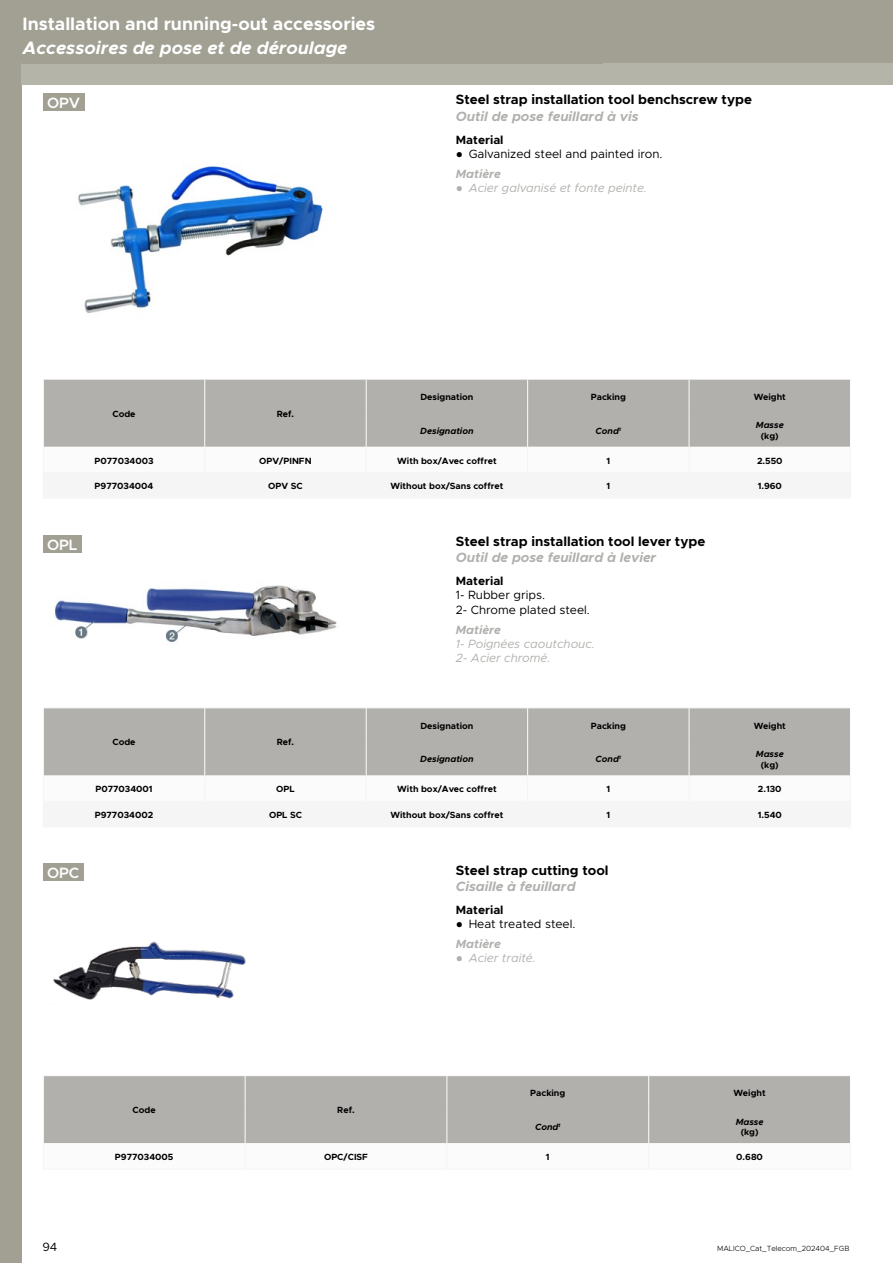
<style>
.page{position:relative;width:893px;height:1263px;background:#fff}
.page>*{position:absolute;margin:0;border:0;box-sizing:border-box;transform-origin:0 0}
.t1{font:700 18px "Metropolis";color:#fff}
.t2{font:italic 700 18px "Metropolis";color:#fff}
.t3{font:600 15px "Metropolis";letter-spacing:-.015em;color:#fff}
.t4{font:700 13.5px "Metropolis";color:#000}
.t5{font:italic 700 13.5px "Metropolis";color:#b1b0ad}
.t6{font:12px/19.8px "Metropolis";color:#000}
.t7{font:italic 12px/14.4px "Metropolis";color:#b1b0ad}
.t8{font:700 12px "Metropolis";color:#000}
.t9{font:italic 700 12px "Metropolis";color:#b1b0ad}
.t10{font:700 9px "Metropolis";color:#000}
.t11{font:italic 700 9px "Metropolis";color:#000}
.t12{font:300 7.5px "Metropolis";color:#000}
.s1{font-family:"Arial"}
.s2{font-weight:700;font-style:italic;color:#b1b0ad}
.s3{font-family:"Arial";font-style:normal}
</style>
<div class="page">
<div style="left:0;top:0;width:893px;height:64px;background:#a1a093"></div>
<div style="left:0;top:0;width:21px;height:1263px;background:#a1a093"></div>
<div style="left:21px;top:64px;width:872px;height:21px;background:#b5b4a9"></div>
<div style="left:43px;top:93px;width:41px;height:17px;background:#a1a093"></div>
<img style="left:78px;top:166px;width:245px;height:148px">
<div style="left:44px;top:380px;width:806px;height:67px;background:#b1b0ad"></div>
<hr style="left:204px;top:379px;width:1px;height:34px;background:#fdfdfd">
<hr style="left:204px;top:413px;width:1px;height:34px;background:#fdfdfd">
<hr style="left:366px;top:379px;width:1px;height:34px;background:#fdfdfd">
<hr style="left:527px;top:379px;width:1px;height:34px;background:#fdfdfd">
<hr style="left:689px;top:379px;width:1px;height:34px;background:#fdfdfd">
<hr style="left:366px;top:413px;width:1px;height:34px;background:#fdfdfd">
<hr style="left:527px;top:413px;width:1px;height:34px;background:#fdfdfd">
<hr style="left:689px;top:413px;width:1px;height:34px;background:#fdfdfd">
<hr style="left:43px;top:498px;width:162px;height:1px;background:#f5f5f6">
<hr style="left:205px;top:498px;width:161px;height:1px;background:#f5f5f6">
<hr style="left:366px;top:498px;width:162px;height:1px;background:#f5f5f6">
<hr style="left:528px;top:498px;width:161px;height:1px;background:#f5f5f6">
<hr style="left:689px;top:498px;width:162px;height:1px;background:#f5f5f6">
<div style="left:43px;top:535px;width:39px;height:17px;background:#a1a093"></div>
<img style="left:55px;top:585px;width:282px;height:57px">
<div style="left:44px;top:708px;width:806px;height:67px;background:#b1b0ad"></div>
<hr style="left:204px;top:708px;width:1px;height:34px;background:#fdfdfd">
<hr style="left:204px;top:742px;width:1px;height:33px;background:#fdfdfd">
<hr style="left:366px;top:708px;width:1px;height:34px;background:#fdfdfd">
<hr style="left:527px;top:708px;width:1px;height:34px;background:#fdfdfd">
<hr style="left:689px;top:708px;width:1px;height:34px;background:#fdfdfd">
<hr style="left:366px;top:742px;width:1px;height:33px;background:#fdfdfd">
<hr style="left:527px;top:742px;width:1px;height:33px;background:#fdfdfd">
<hr style="left:689px;top:742px;width:1px;height:33px;background:#fdfdfd">
<hr style="left:43px;top:826px;width:162px;height:1px;background:#f5f5f6">
<hr style="left:205px;top:826px;width:161px;height:1px;background:#f5f5f6">
<hr style="left:366px;top:826px;width:162px;height:1px;background:#f5f5f6">
<hr style="left:528px;top:826px;width:161px;height:1px;background:#f5f5f6">
<hr style="left:689px;top:826px;width:162px;height:1px;background:#f5f5f6">
<div style="left:43px;top:864px;width:40px;height:17px;background:#a1a093"></div>
<img style="left:53px;top:941px;width:193px;height:59px">
<div style="left:44px;top:1076px;width:806px;height:67px;background:#b1b0ad"></div>
<hr style="left:245px;top:1076px;width:1px;height:34px;background:#fdfdfd">
<hr style="left:245px;top:1110px;width:1px;height:33px;background:#fdfdfd">
<hr style="left:447px;top:1076px;width:1px;height:34px;background:#fdfdfd">
<hr style="left:648px;top:1076px;width:1px;height:34px;background:#fdfdfd">
<hr style="left:447px;top:1110px;width:1px;height:33px;background:#fdfdfd">
<hr style="left:648px;top:1110px;width:1px;height:33px;background:#fdfdfd">
<hr style="left:43px;top:1169px;width:202px;height:1px;background:#f5f5f6">
<hr style="left:245px;top:1169px;width:202px;height:1px;background:#f5f5f6">
<hr style="left:447px;top:1169px;width:202px;height:1px;background:#f5f5f6">
<hr style="left:649px;top:1169px;width:202px;height:1px;background:#f5f5f6">
<h1 class="t1" style="left:23px;top:13px;width:354px">Installation and running-out accessories</h1>
<h1 class="t2" style="left:23px;top:37px;width:326px">Accessoires de pose et de déroulage</h1>
<h2 class="t3" style="left:47px;top:93px;width:34px">OPV</h2>
<h3 class="t4" style="left:456px;top:91px;width:298px">Steel strap installation tool benchscrew type</h3>
<h3 class="t5" style="left:456px;top:107px;width:184px">Outil de pose feuillard à vis</h3>
<h3 class="t8" style="left:456px;top:132px;width:49px">Material</h3>
<h3 class="t6" style="left:456px;top:144px;width:208px"><span class="s1">●</span> Galvanized steel and painted iron.<br><span class="s2">Matière</span></h3>
<h3 class="t7" style="left:456px;top:181px;width:191px"><span class="s3">●</span> Acier galvanisé et fonte peinte.</h3>
<p class="t10" style="left:112px;top:408px;width:25px">Code</p>
<p class="t10" style="left:277px;top:408px;width:19px">Ref.</p>
<p class="t10" style="left:420px;top:391px;width:55px">Designation</p>
<p class="t10" style="left:591px;top:391px;width:37px">Packing</p>
<p class="t10" style="left:754px;top:391px;width:33px">Weight</p>
<p class="t11" style="left:420px;top:425px;width:55px">Designation</p>
<p class="t11" style="left:596px;top:425px;width:27px">Cond<sup>t</sup></p>
<p class="t11" style="left:756px;top:419px;width:29px">Masse</p>
<p class="t10" style="left:761px;top:430px;width:19px">(kg)</p>
<p class="t10" style="left:95px;top:455px;width:60px">P077034003</p>
<p class="t10" style="left:259px;top:455px;width:54px">OPV/PINFN</p>
<p class="t10" style="left:397px;top:455px;width:101px">With box/Avec coffret</p>
<p class="t10" style="left:606px;top:455px;width:5px">1</p>
<p class="t10" style="left:757px;top:455px;width:27px">2.550</p>
<p class="t10" style="left:95px;top:480px;width:60px">P977034004</p>
<p class="t10" style="left:268px;top:480px;width:36px">OPV SC</p>
<p class="t10" style="left:390px;top:480px;width:114px">Without box/Sans coffret</p>
<p class="t10" style="left:606px;top:480px;width:5px">1</p>
<p class="t10" style="left:758px;top:480px;width:26px">1.960</p>
<h2 class="t3" style="left:47px;top:535px;width:32px">OPL</h2>
<h3 class="t4" style="left:456px;top:533px;width:251px">Steel strap installation tool lever type</h3>
<h3 class="t5" style="left:456px;top:549px;width:202px">Outil de pose feuillard à levier</h3>
<h3 class="t8" style="left:456px;top:573px;width:49px">Material</h3>
<h3 class="t6" style="left:456px;top:588px;width:136px;line-height:14.4px">1- Rubber grips.<br>2- Chrome plated steel.</h3>
<h3 class="t9" style="left:456px;top:622px;width:47px">Matière</h3>
<h3 class="t7" style="left:456px;top:637px;width:139px">1- Poignées caoutchouc.<br>2- Acier chromé.</h3>
<p class="t10" style="left:112px;top:737px;width:25px">Code</p>
<p class="t10" style="left:277px;top:737px;width:19px">Ref.</p>
<p class="t10" style="left:420px;top:720px;width:55px">Designation</p>
<p class="t10" style="left:591px;top:720px;width:37px">Packing</p>
<p class="t10" style="left:754px;top:720px;width:33px">Weight</p>
<p class="t11" style="left:420px;top:753px;width:55px">Designation</p>
<p class="t11" style="left:596px;top:753px;width:27px">Cond<sup>t</sup></p>
<p class="t11" style="left:756px;top:748px;width:29px">Masse</p>
<p class="t10" style="left:761px;top:759px;width:19px">(kg)</p>
<p class="t10" style="left:95px;top:783px;width:59px">P077034001</p>
<p class="t10" style="left:276px;top:783px;width:20px">OPL</p>
<p class="t10" style="left:397px;top:783px;width:101px">With box/Avec coffret</p>
<p class="t10" style="left:606px;top:783px;width:5px">1</p>
<p class="t10" style="left:758px;top:783px;width:25px">2.130</p>
<p class="t10" style="left:95px;top:809px;width:60px">P977034002</p>
<p class="t10" style="left:269px;top:809px;width:34px">OPL SC</p>
<p class="t10" style="left:390px;top:809px;width:114px">Without box/Sans coffret</p>
<p class="t10" style="left:606px;top:809px;width:5px">1</p>
<p class="t10" style="left:758px;top:809px;width:26px">1.540</p>
<h2 class="t3" style="left:47px;top:864px;width:33px">OPC</h2>
<h3 class="t4" style="left:456px;top:861px;width:154px">Steel strap cutting tool</h3>
<h3 class="t5" style="left:456px;top:877px;width:121px">Cisaille à feuillard</h3>
<h3 class="t8" style="left:456px;top:902px;width:49px">Material</h3>
<h3 class="t6" style="left:456px;top:914px;width:121px"><span class="s1">●</span> Heat treated steel.<br><span class="s2">Matière</span></h3>
<h3 class="t7" style="left:456px;top:951px;width:80px"><span class="s3">●</span> Acier traité.</h3>
<p class="t10" style="left:133px;top:1104px;width:25px">Code</p>
<p class="t10" style="left:337px;top:1104px;width:19px">Ref.</p>
<p class="t10" style="left:530px;top:1087px;width:37px">Packing</p>
<p class="t10" style="left:734px;top:1087px;width:33px">Weight</p>
<p class="t11" style="left:535px;top:1121px;width:27px">Cond<sup>t</sup></p>
<p class="t11" style="left:736px;top:1116px;width:29px">Masse</p>
<p class="t10" style="left:741px;top:1127px;width:19px">(kg)</p>
<p class="t10" style="left:115px;top:1151px;width:60px">P977034005</p>
<p class="t10" style="left:324px;top:1151px;width:45px">OPC/CISF</p>
<p class="t10" style="left:546px;top:1151px;width:5px">1</p>
<p class="t10" style="left:736px;top:1151px;width:28px">0.680</p>
<h3 class="t6" style="left:43px;top:1236px;width:16px">94</h3>
<p class="t12" style="left:717px;top:1243px;width:134px">MALICO_Cat_Telecom_202404_FGB</p>
</div>
